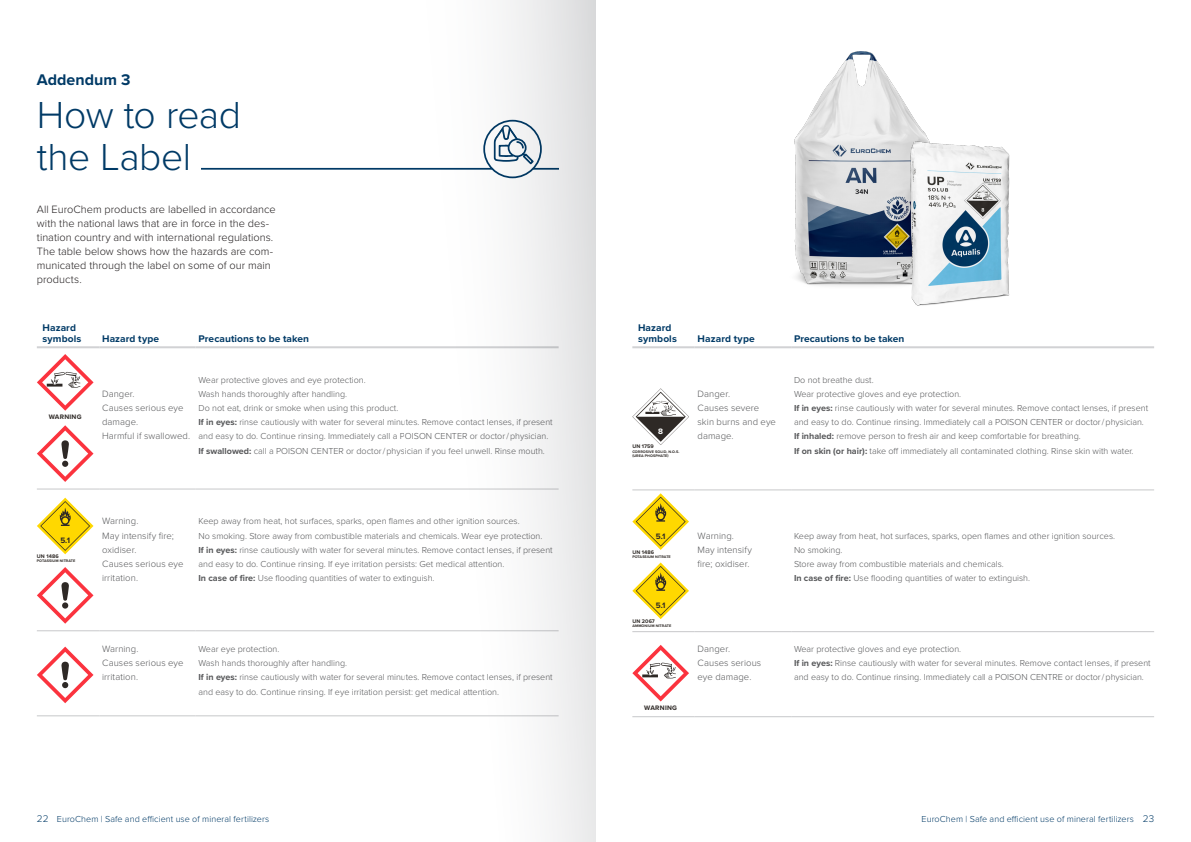
<style>
.page{position:relative;width:1191px;height:842px;background:#fff}
.page>*{position:absolute;margin:0;border:0;box-sizing:border-box;transform-origin:0 0}
.t1{font:300 39px/42.5px "Proxima Nova";letter-spacing:-.015em;color:#003a66}
.t2{font:700 16px "Proxima Nova";color:#003a66}
.t3{font:300 11px/14.2px "Proxima Nova";color:#231f20}
.t4{font:700 10px/11px "Proxima Nova";letter-spacing:.005em;color:#003a66}
.t5{font:300 9.5px/14.2px "Proxima Nova";letter-spacing:.005em;color:#57585a}
.t6{font:300 9px/14.2px "Proxima Nova";color:#57585a}
.t7{font:300 9px "Proxima Nova";letter-spacing:.01em;color:#003a66}
.t8{font:700 8.1px "Proxima Nova";color:#2e2926}
.t9{font:700 8.1px "Proxima Nova";color:#fff}
.t10{font:700 6.7px "Proxima Nova";letter-spacing:.035em;color:#2e2926}
.t11{font:700 5.4px "Proxima Nova";letter-spacing:.02em;color:#2e2926}
.t12{font:700 3.8px/3.8px "Proxima Nova";letter-spacing:.02em;color:#2e2926}
.s1{font-weight:700}
.s2{font-size:10px}
</style>
<div class="page">
<img style="left:794px;top:52px;width:135px;height:234px">
<img style="left:909px;top:141px;width:101px;height:165px">
<hr style="left:37px;top:489px;width:62px;height:1px;background:#c7c8ca">
<hr style="left:99px;top:489px;width:97px;height:1px;background:#c7c8ca">
<hr style="left:196px;top:489px;width:362px;height:1px;background:#c7c8ca">
<hr style="left:37px;top:631px;width:62px;height:1px;background:#c7c8ca">
<hr style="left:99px;top:631px;width:97px;height:1px;background:#c7c8ca">
<hr style="left:196px;top:631px;width:362px;height:1px;background:#c7c8ca">
<hr style="left:37px;top:716px;width:62px;height:1px;background:#c7c8ca">
<hr style="left:99px;top:716px;width:97px;height:1px;background:#c7c8ca">
<hr style="left:196px;top:716px;width:362px;height:1px;background:#c7c8ca">
<hr style="left:37px;top:346px;width:62px;height:2px;background:#d1d2d4">
<hr style="left:99px;top:346px;width:97px;height:2px;background:#d1d2d4">
<hr style="left:196px;top:346px;width:362px;height:2px;background:#d1d2d4">
<hr style="left:632px;top:490px;width:62px;height:1px;background:#c7c8ca">
<hr style="left:694px;top:490px;width:97px;height:1px;background:#c7c8ca">
<hr style="left:791px;top:490px;width:363px;height:1px;background:#c7c8ca">
<hr style="left:632px;top:631px;width:62px;height:1px;background:#c7c8ca">
<hr style="left:694px;top:631px;width:97px;height:1px;background:#c7c8ca">
<hr style="left:791px;top:631px;width:363px;height:1px;background:#c7c8ca">
<hr style="left:632px;top:716px;width:62px;height:1px;background:#c7c8ca">
<hr style="left:694px;top:716px;width:97px;height:1px;background:#c7c8ca">
<hr style="left:791px;top:716px;width:363px;height:1px;background:#c7c8ca">
<hr style="left:632px;top:346px;width:62px;height:2px;background:#d1d2d4">
<hr style="left:694px;top:346px;width:97px;height:2px;background:#d1d2d4">
<hr style="left:791px;top:346px;width:363px;height:2px;background:#d1d2d4">
<svg style="left:37px;top:425px;width:56px;height:57px"></svg>
<svg style="left:37px;top:567px;width:56px;height:57px"></svg>
<svg style="left:37px;top:647px;width:56px;height:56px"></svg>
<svg style="left:632px;top:388px;width:57px;height:57px"></svg>
<svg style="left:37px;top:354px;width:57px;height:57px"></svg>
<svg style="left:632px;top:645px;width:57px;height:56px"></svg>
<svg style="left:37px;top:498px;width:56px;height:56px"></svg>
<svg style="left:632px;top:493px;width:57px;height:57px"></svg>
<svg style="left:632px;top:562px;width:57px;height:57px"></svg>
<hr style="left:201px;top:168px;width:357px;height:2px;background:#003a66">
<div style="left:404px;top:0;width:191px;height:841px;background:linear-gradient(to right,#fff,#e6e6e8)"></div>
<h2 class="t2" style="left:37px;top:68px;width:95px">Addendum 3</h2>
<h1 class="t1" style="left:37px;top:91px;width:206px">How to read the Label</h1>
<p class="t3" style="left:37px;top:201px;width:240px">All EuroChem products are labelled in accordance with the national laws that are in force in the des&shy;tination country and with international regulations.<br>The table below shows how the hazards are com&shy;municated through the label on some of our main products.</p>
<p class="t4" style="left:43px;top:322px;width:40px">Hazard symbols</p>
<p class="t4" style="left:102px;top:333px;width:59px">Hazard type</p>
<p class="t4" style="left:198px;top:333px;width:112px">Precautions to be taken</p>
<p class="t10" style="left:49px;top:412px;width:34px">WARNING</p>
<p class="t5" style="left:102px;top:386px;width:90px">Danger.<br>Causes serious eye damage.<br>Harmful if swallowed.</p>
<p class="t6" style="left:198px;top:372px;width:356px">Wear protective gloves and eye protection.<br>Wash hands thoroughly after handling.<br>Do not eat, drink or smoke when using this product.<br><span class="s1">If in eyes:</span> rinse cautiously with water for several minutes. Remove contact lenses, if present and easy to do. Continue rinsing. Immediately call a POISON CENTER or doctor / physician.<br><span class="s1">If swallowed:</span> call a POISON CENTER or doctor / physician if you feel unwell. Rinse mouth.</p>
<p class="t8" style="left:60px;top:534px;width:11px">5.1</p>
<p class="t11" style="left:37px;top:552px;width:23px">UN 1486</p>
<p class="t12" style="left:37px;top:559px;width:40px">POTASSIUM NITRATE</p>
<p class="t5" style="left:102px;top:514px;width:83px">Warning.<br>May intensify fire; oxidiser.<br>Causes serious eye irritation.</p>
<p class="t6" style="left:198px;top:514px;width:356px">Keep away from heat, hot surfaces, sparks, open flames and other ignition sources.<br>No smoking. Store away from combustible materials and chemicals. Wear eye protection.<br><span class="s1">If in eyes:</span> rinse cautiously with water for several minutes. Remove contact lenses, if present and easy to do. Continue rinsing. If eye irritation persists: Get medical attention.<br><span class="s1">In case of fire:</span> Use flooding quantities of water to extinguish.</p>
<p class="t5" style="left:102px;top:641px;width:83px">Warning.<br>Causes serious eye irritation.</p>
<p class="t6" style="left:198px;top:641px;width:356px">Wear eye protection.<br>Wash hands thoroughly after handling.<br><span class="s1">If in eyes:</span> rinse cautiously with water for several minutes. Remove contact lenses, if present and easy to do. Continue rinsing. If eye irritation persist: get medical attention.</p>
<p class="t4" style="left:638px;top:322px;width:40px">Hazard symbols</p>
<p class="t4" style="left:697px;top:333px;width:59px">Hazard type</p>
<p class="t4" style="left:794px;top:333px;width:112px">Precautions to be taken</p>
<p class="t9" style="left:658px;top:425px;width:6px">8</p>
<p class="t11" style="left:632px;top:442px;width:23px">UN 1759</p>
<p class="t12" style="left:632px;top:449px;width:49px">CORROSIVE SOLID, N.O.S. (UREA PHOSPHATE)</p>
<p class="t5" style="left:697px;top:386px;width:80px">Danger.<br>Causes severe skin burns and eye damage.</p>
<p class="t6" style="left:794px;top:372px;width:356px">Do not breathe dust.<br>Wear protective gloves and eye protection.<br><span class="s1">If in eyes:</span> rinse cautiously with water for several minutes. Remove contact lenses, if present and easy to do. Continue rinsing. Immediately call a POISON CENTER or doctor / physician.<br><span class="s1">If inhaled:</span> remove person to fresh air and keep comfortable for breathing.<br><span class="s1">If on skin (or hair):</span> take off immediately all contaminated clothing. Rinse skin with water.</p>
<p class="t8" style="left:656px;top:530px;width:11px">5.1</p>
<p class="t11" style="left:632px;top:548px;width:23px">UN 1486</p>
<p class="t12" style="left:632px;top:554px;width:40px">POTASSIUM NITRATE</p>
<p class="t8" style="left:656px;top:599px;width:11px">5.1</p>
<p class="t11" style="left:632px;top:617px;width:24px">UN 2067</p>
<p class="t12" style="left:632px;top:623px;width:40px">AMMONIUM NITRATE</p>
<p class="t10" style="left:644px;top:702px;width:34px">WARNING</p>
<p class="t5" style="left:697px;top:528px;width:56px">Warning.<br>May intensify fire; oxidiser.</p>
<p class="t6" style="left:794px;top:528px;width:323px">Keep away from heat, hot surfaces, sparks, open flames and other ignition sources.<br>No smoking.<br>Store away from combustible materials and chemicals.<br><span class="s1">In case of fire:</span> Use flooding quantities of water to extinguish.</p>
<p class="t5" style="left:697px;top:641px;width:65px">Danger.<br>Causes serious eye damage.</p>
<p class="t6" style="left:794px;top:641px;width:358px">Wear protective gloves and eye protection.<br><span class="s1">If in eyes:</span> Rinse cautiously with water for several minutes. Remove contact lenses, if present and easy to do. Continue rinsing. Immediately call a POISON CENTRE or doctor / physician.</p>
<p class="t7" style="left:37px;top:812px;width:234px"><span class="s2">22</span> EuroChem | Safe and efficient use of mineral fertilizers</p>
<p class="t7" style="left:921px;top:812px;width:234px">EuroChem | Safe and efficient use of mineral fertilizers <span class="s2">23</span></p>
</div>
